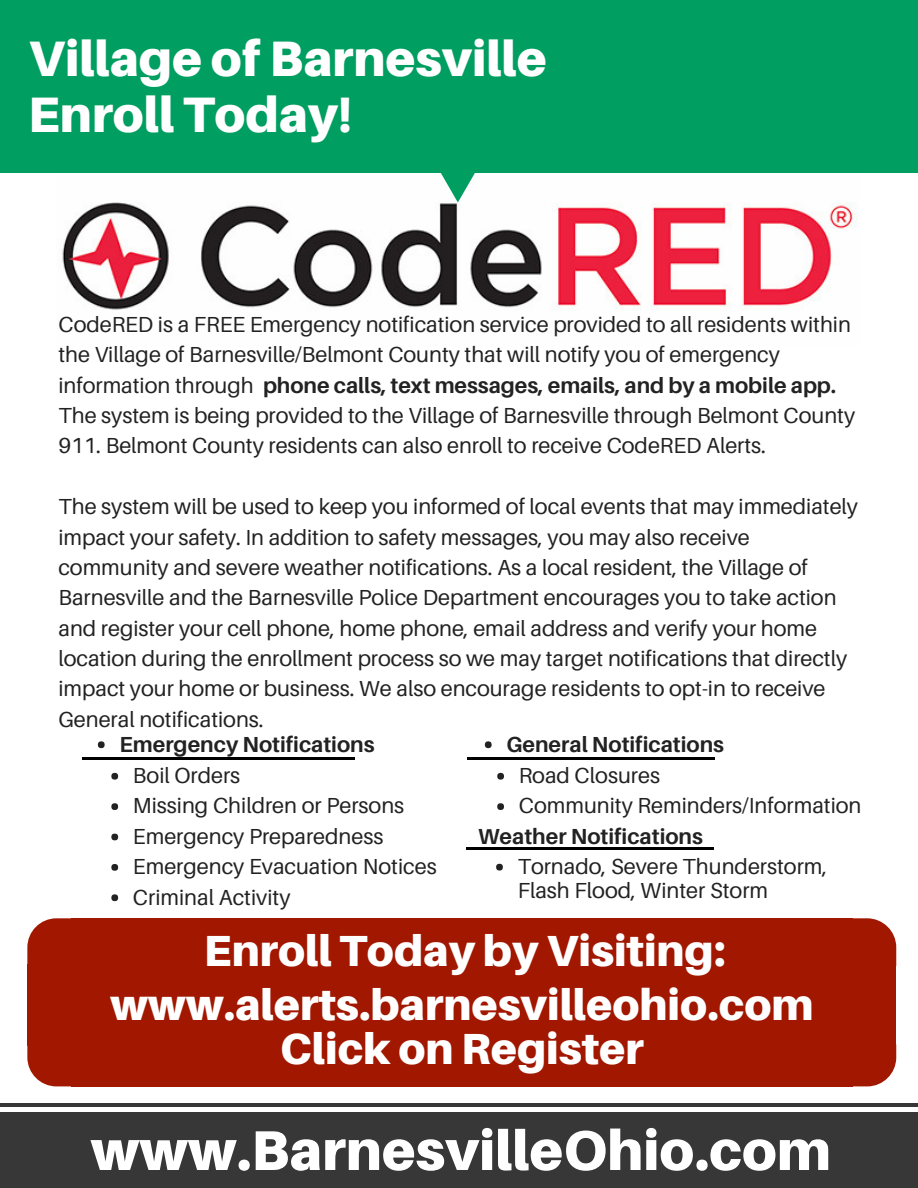
<style>
.page{position:relative;width:918px;height:1188px;background:#fff}
.page>*{position:absolute;margin:0;border:0;box-sizing:border-box;transform-origin:0 0}
.t1{font:900 55.95px "Aileron";color:#fff}
.t2{font:900 49.8px/56.2px "Aileron";color:#fff}
.t3{font:900 43.65px/53.6px "Aileron";color:#fff;text-align:center}
.t4{font:21.75px/30.3px "Aileron";color:#222}
.t5{font:700 21.75px "Aileron";color:#222}
.s1{font-weight:700}
</style>
<div class="page">
<div style="left:0;top:0;width:918px;height:173px;background:#009e60"></div>
<img style="left:62px;top:202px;width:794px;height:109px">
<svg style="left:441px;top:173px;width:34px;height:29px"></svg>
<svg style="left:853px;top:918px;width:43px;height:47px;background:#a92c17"></svg>
<div style="left:851px;top:965px;width:45px;height:81px;background:#a11700"></div>
<div style="left:71px;top:965px;width:782px;height:81px;background:#a11700"></div>
<div style="left:71px;top:918px;width:782px;height:48px;background:#a11700"></div>
<svg style="left:27px;top:918px;width:44px;height:47px;background:#aa2e1a"></svg>
<div style="left:27px;top:965px;width:45px;height:81px;background:#a11700"></div>
<div style="left:71px;top:1044px;width:782px;height:42px;background:#a11700"></div>
<svg style="left:27px;top:1046px;width:44px;height:40px;background:#aa2f1b"></svg>
<svg style="left:853px;top:1046px;width:43px;height:40px;background:#aa2d18"></svg>
<div style="left:111px;top:773px;width:7px;height:7px;background:#222;border-radius:50%"></div>
<div style="left:111px;top:803px;width:7px;height:7px;background:#222;border-radius:50%"></div>
<div style="left:111px;top:834px;width:7px;height:6px;background:#222;border-radius:50%"></div>
<div style="left:111px;top:864px;width:7px;height:7px;background:#222;border-radius:50%"></div>
<div style="left:111px;top:894px;width:7px;height:7px;background:#222;border-radius:50%"></div>
<div style="left:497px;top:773px;width:7px;height:7px;background:#222;border-radius:50%"></div>
<div style="left:497px;top:803px;width:7px;height:7px;background:#222;border-radius:50%"></div>
<div style="left:0;top:1113px;width:918px;height:75px;background:#373737"></div>
<hr style="left:0;top:1104px;width:918px;height:3px;background:#373737">
<div style="left:98px;top:741px;width:7px;height:7px;background:#222;border-radius:50%"></div>
<div style="left:485px;top:741px;width:7px;height:7px;background:#222;border-radius:50%"></div>
<div style="left:496px;top:864px;width:7px;height:7px;background:#222;border-radius:50%"></div>
<hr style="left:83px;top:757px;width:17px;height:3px;background:#000">
<hr style="left:338px;top:757px;width:17px;height:3px;background:#000">
<hr style="left:99px;top:757px;width:119px;height:3px;background:#000">
<hr style="left:217px;top:757px;width:119px;height:3px;background:#000">
<hr style="left:467px;top:757px;width:18px;height:3px;background:#000">
<hr style="left:698px;top:757px;width:17px;height:3px;background:#000">
<hr style="left:484px;top:757px;width:118px;height:3px;background:#000">
<hr style="left:602px;top:757px;width:96px;height:3px;background:#000">
<hr style="left:466px;top:847px;width:17px;height:3px;background:#000">
<hr style="left:697px;top:847px;width:17px;height:3px;background:#000">
<hr style="left:483px;top:847px;width:118px;height:3px;background:#000">
<hr style="left:601px;top:847px;width:96px;height:3px;background:#000">
<h2 class="t2" style="left:28px;top:30px;width:520px">Village of Barnesville<br>Enroll Today!</h2>
<p class="t4" style="left:58px;top:309px;width:798px">CodeRED is a FREE Emergency notification service provided to all residents within the Village of Barnesville/Belmont County that will notify you of emergency information through <span class="s1">phone calls, text messages, emails, and by a mobile app.<br></span>The system is being provided to the Village of Barnesville through Belmont County 911. Belmont County residents can also enroll to receive CodeRED Alerts.</p>
<p class="t4" style="left:58px;top:491px;width:801px">The system will be used to keep you informed of local events that may immediately impact your safety. In addition to safety messages, you may also receive community and severe weather notifications. As a local resident, the Village of Barnesville and the Barnesville Police Department encourages you to take action and register your cell phone, home phone, email address and verify your home location during the enrollment process so we may target notifications that directly impact your home or business. We also encourage residents to opt-in to receive General notifications.</p>
<p class="t4" style="left:133px;top:760px;width:305px">Boil Orders<br>Missing Children or Persons<br>Emergency Preparedness<br>Emergency Evacuation Notices<br>Criminal Activity</p>
<h3 class="t3" style="left:110px;top:923px;width:705px">Enroll Today by Visiting: www.alerts.barnesvilleohio.com</h3>
<h3 class="t3" style="left:280px;top:1021px;width:365px">Click on Register</h3>
<p class="t5" style="left:119px;top:730px;width:257px">Emergency Notifications</p>
<p class="t5" style="left:506px;top:730px;width:219px">General Notifications</p>
<p class="t4" style="left:519px;top:760px;width:344px">Road Closures<br>Community Reminders/Information</p>
<p class="t5" style="left:478px;top:823px;width:226px">Weather Notifications</p>
<p class="t4" style="left:518px;top:854px;width:311px;line-height:23.7px">Tornado, Severe Thunderstorm,<br>Flash Flood, Winter Storm</p>
<h1 class="t1" style="left:90px;top:1116px;width:742px">www.BarnesvilleOhio.com</h1>
</div>
